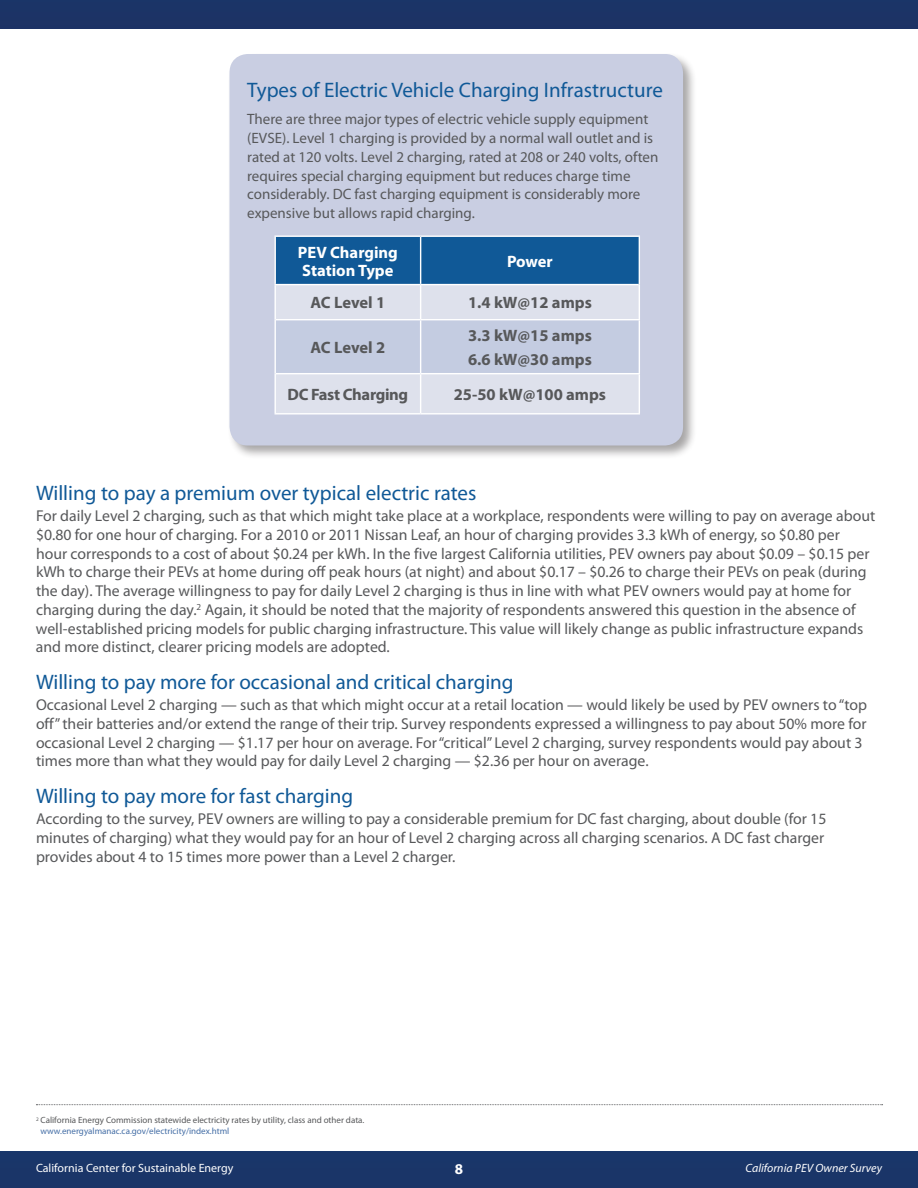
<style>
.page{position:relative;width:918px;height:1188px;background:#fff}
.page>*{position:absolute;margin:0;border:0;box-sizing:border-box;transform-origin:0 0}
.t1{font:21px "Myriad Pro";color:#105997}
.t2{font:700 16.5px/23.5px "Myriad Pro";color:#57585a}
.t3{font:700 16.5px/18px "Myriad Pro";color:#fff}
.t4{font:700 16.5px "Myriad Pro";letter-spacing:-.02em;color:#57585a}
.t5{font:15.75px/18.8px "Myriad Pro";color:#57585a}
.t6{font:15px/18.8px "Myriad Pro";color:#57585a}
.t7{font:700 15px "Myriad Pro";color:#fff}
.t8{font:12px "Myriad Pro";color:#fff}
.t9{font:italic 12px "Myriad Pro";color:#fff}
.t10{font:9px/10.5px "Myriad Pro";color:#57585a}
.s1{color:#446ea6}
</style>
<div class="page">
<div style="left:0;top:1152px;width:918px;height:36px;background:#1a3568"></div>
<div style="left:0;top:0;width:918px;height:29px;background:#1c3366"></div>
<div style="left:227px;top:52px;width:471px;height:408px;background:#231f20;opacity:.4"></div>
<div style="left:230px;top:54px;width:453px;height:392px;background:#c9cee2;border-radius:19px"></div>
<div style="left:276px;top:237px;width:363px;height:47px;background:#105997"></div>
<div style="left:276px;top:285px;width:363px;height:128px;background:#dee1ec"></div>
<svg style="left:276px;top:320px;width:363px;height:53px"></svg>
<hr style="left:274px;top:236px;width:147px;height:1px;background:#fff">
<hr style="left:275px;top:237px;width:1px;height:47px;background:#fff">
<hr style="left:421px;top:236px;width:219px;height:1px;background:#fff">
<hr style="left:420px;top:237px;width:1px;height:47px;background:#fff">
<hr style="left:639px;top:237px;width:1px;height:48px;background:#fff">
<hr style="left:274px;top:284px;width:147px;height:1px;background:#fff">
<hr style="left:275px;top:285px;width:1px;height:35px;background:#fff">
<hr style="left:421px;top:284px;width:218px;height:1px;background:#fff">
<hr style="left:420px;top:285px;width:1px;height:34px;background:#fff">
<hr style="left:639px;top:285px;width:1px;height:34px;background:#fff">
<hr style="left:275px;top:374px;width:1px;height:39px;background:#fff">
<hr style="left:420px;top:374px;width:1px;height:39px;background:#fff">
<hr style="left:639px;top:374px;width:1px;height:39px;background:#fff">
<hr style="left:274px;top:413px;width:147px;height:2px;background:#fff">
<hr style="left:421px;top:413px;width:219px;height:2px;background:#fff">
<hr style="left:276px;top:319px;width:145px;height:1px;background:#fff">
<hr style="left:421px;top:319px;width:219px;height:1px;background:#fff">
<hr style="left:420px;top:320px;width:1px;height:53px;background:#fff">
<hr style="left:639px;top:320px;width:1px;height:53px;background:#fff">
<hr style="left:276px;top:373px;width:145px;height:1px;background:#fff">
<hr style="left:421px;top:373px;width:219px;height:1px;background:#fff">
<hr style="left:275px;top:320px;width:1px;height:54px;background:#fff">
<svg style="left:36px;top:1104px;width:847px;height:1px"></svg>
<h1 class="t1" style="left:247px;top:77px;width:417px">Types of Electric Vehicle Charging Infrastructure</h1>
<p class="t6" style="left:247px;top:110px;width:413px">There are three major types of electric vehicle supply equipment (EVSE). Level 1 charging is provided by a normal wall outlet and is rated at 120 volts. Level 2 charging, rated at 208 or 240 volts, often requires special charging equipment but reduces charge time considerably. DC fast charging equipment is considerably more expensive but allows rapid charging.</p>
<p class="t3" style="left:298px;top:242px;width:102px">PEV Charging<br>Station Type</p>
<p class="t3" style="left:507px;top:251px;width:47px">Power</p>
<p class="t2" style="left:311px;top:290px;width:76px">AC Level 1</p>
<p class="t2" style="left:468px;top:290px;width:125px">1.4 kW@12 amps</p>
<p class="t2" style="left:311px;top:335px;width:76px">AC Level 2</p>
<p class="t2" style="left:468px;top:323px;width:125px">3.3 kW@15 amps<br>6.6 kW@30 amps</p>
<p class="t4" style="left:288px;top:384px;width:122px">DC Fast Charging</p>
<p class="t2" style="left:454px;top:382px;width:154px">25-50 kW@100 amps</p>
<h1 class="t1" style="left:36px;top:480px;width:442px">Willing to pay a premium over typical electric rates</h1>
<p class="t5" style="left:36px;top:506px;width:841px">For daily Level 2 charging, such as that which might take place at a workplace, respondents were willing to pay on average about $0.80 for one hour of charging. For a 2010 or 2011 Nissan Leaf, an hour of charging provides 3.3 kWh of energy, so $0.80 per<br>hour corresponds to a cost of about $0.24 per kWh. In the five largest California utilities, PEV owners pay about $0.09 – $0.15 per kWh to charge their PEVs at home during off peak hours (at night) and about $0.17 – $0.26 to charge their PEVs on peak (during the day). The average willingness to pay for daily Level 2 charging is thus in line with what PEV owners would pay at home for charging during the day.<sup>2</sup> Again, it should be noted that the majority of respondents answered this question in the absence of well-established pricing models for public charging infrastructure. This value will likely change as public infrastructure expands and more distinct, clearer pricing models are adopted.</p>
<h1 class="t1" style="left:36px;top:669px;width:479px">Willing to pay more for occasional and critical charging</h1>
<p class="t5" style="left:36px;top:695px;width:833px">Occasional Level 2 charging — such as that which might occur at a retail location — would likely be used by PEV owners to“top off”their batteries and/or extend the range of their trip. Survey respondents expressed a willingness to pay about 50% more for occasional Level 2 charging — $1.17 per hour on average. For“critical” Level 2 charging, survey respondents would pay about 3 times more than what they would pay for daily Level 2 charging — $2.36 per hour on average.</p>
<h1 class="t1" style="left:36px;top:783px;width:319px">Willing to pay more for fast charging</h1>
<p class="t5" style="left:36px;top:809px;width:792px">According to the survey, PEV owners are willing to pay a considerable premium for DC fast charging, about double (for 15 minutes of charging) what they would pay for an hour of Level 2 charging across all charging scenarios. A DC fast charger provides about 4 to 15 times more power than a Level 2 charger.</p>
<p class="t10" style="left:41px;top:1115px;width:326px;text-indent:-5px"><sup>2</sup> California Energy Commission statewide electricity rates by utility, class and other data. <span class="s1">www.energyalmanac.ca.gov/electricity/index.html</span></p>
<p class="t8" style="left:36px;top:1160px;width:199px">California Center for Sustainable Energy</p>
<p class="t7" style="left:455px;top:1159px;width:10px">8</p>
<p class="t9" style="left:746px;top:1160px;width:138px">California PEV Owner Survey</p>
</div>
